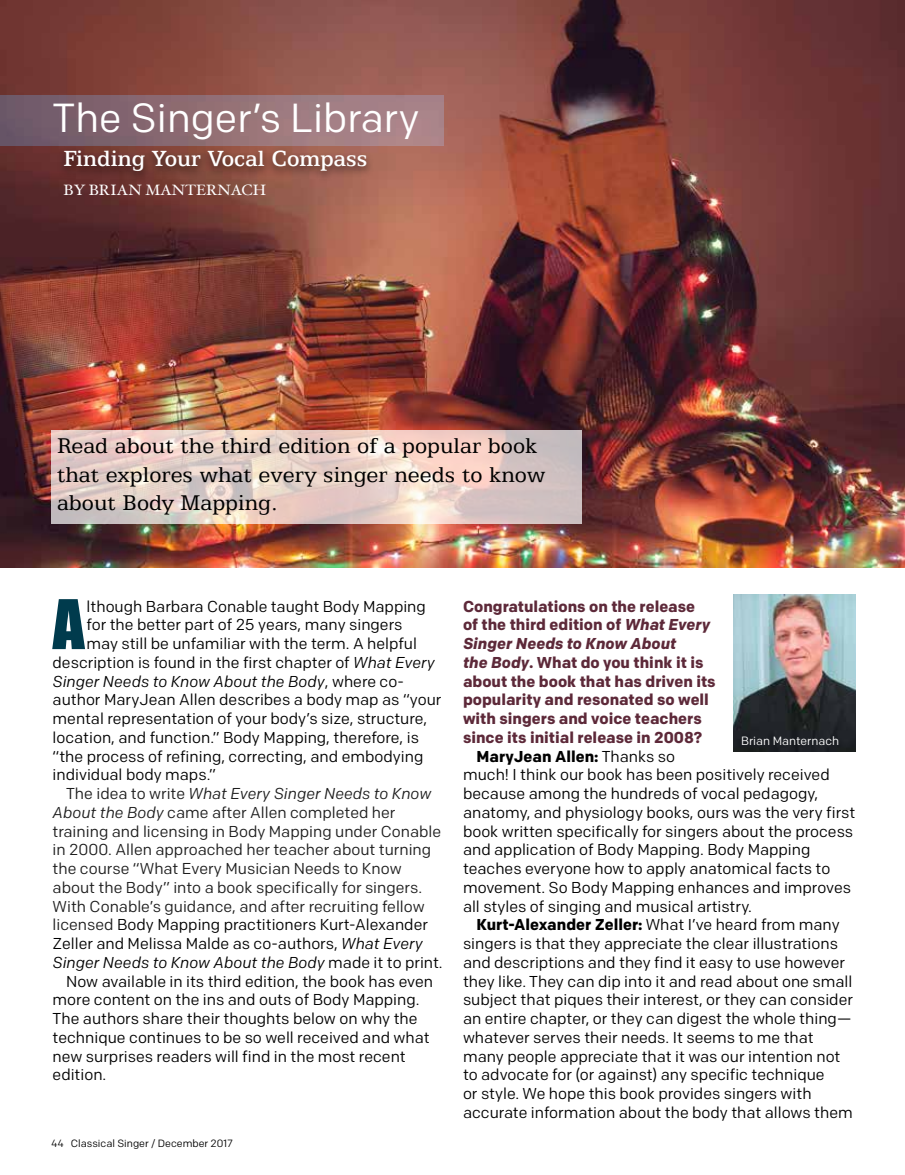
<style>
.page{position:relative;width:905px;height:1175px;background:#fff}
.page>*{position:absolute;margin:0;border:0;box-sizing:border-box;transform-origin:0 0}
.t1{font:63.15px "Impact";color:#003b4d}
.t2{font:40.5px "Colfax";color:#fff}
.t3{font:500 24.75px "Egyptian 505 BT";color:#fff}
.t4{font:24px/28.5px "Egyptian 505 BT";color:#000}
.t5{font:15.75px "Colfax";color:#000}
.t6{font:15.75px "Colfax";color:#1d1d1d}
.t7{font:700 15.75px "Colfax";color:#5d2939}
.t8{font:italic 15.75px "Colfax";color:#000}
.t9{font:700 15.75px "Colfax";color:#000}
.t10{font:italic 15.75px "Colfax";color:#1d1d1d}
.t11{font:italic 700 15.75px "Colfax";color:#5d2939}
.t12{font:15px "Hoefler Text";color:#fff}
.t13{font:12px "Colfax";color:#fff}
.t14{font:10.5px "Colfax";color:#000}
.s1{font-style:italic}
.s2{font-style:normal}
.s3{color:#1d1d1d}
.s4{font-weight:400}
</style>
<div class="page">
<img style="left:0;top:0;width:904px;height:567px">
<div style="left:57px;top:146px;width:317px;height:37px;background:#000;opacity:.6"></div>
<img style="left:733px;top:594px;width:122px;height:158px">
<div style="left:0;top:96px;width:443px;height:50px;background:linear-gradient(to right,#6d5664,#b48a8c)"></div>
<svg style="left:51px;top:430px;width:530px;height:94px;background:#e3cec7"></svg>
<h2 class="t2" style="left:53px;top:93px;width:368px">The Singer’s Library</h2>
<h3 class="t3" style="left:64px;top:144px;width:305px">Finding Your Vocal Compass</h3>
<p class="t12" style="left:64px;top:181px;width:204px">BY BRIAN MANTERNACH</p>
<h3 class="t4" style="left:57px;top:431px;width:489px">Read about the third edition of a popular book that explores what every singer needs to know about Body Mapping.</h3>
<h1 class="t1" style="left:53px;top:575px;width:34px">A</h1>
<p class="t5" style="left:87px;top:596px;width:341px">lthough Barbara Conable taught Body Mapping</p>
<p class="t5" style="left:87px;top:615px;width:317px">for the better part of 25 years, many singers</p>
<p class="t5" style="left:87px;top:634px;width:332px">may still be unfamiliar with the term. A helpful</p>
<p class="t5" style="left:53px;top:652px;width:384px">description is found in the first chapter of <span class="s1">What Every</span></p>
<p class="t8" style="left:53px;top:671px;width:353px">Singer Needs to Know About the Body<span class="s2">, where co-</span></p>
<p class="t5" style="left:53px;top:690px;width:390px">author MaryJean Allen describes a body map as “your</p>
<p class="t5" style="left:53px;top:709px;width:376px">mental representation of your body’s size, structure,</p>
<p class="t5" style="left:53px;top:727px;width:368px">location, and function.” Body Mapping, therefore, is</p>
<p class="t5" style="left:53px;top:746px;width:372px">“the process of refining, correcting, and embodying</p>
<p class="t5" style="left:53px;top:765px;width:165px">individual body maps.”</p>
<p class="t10" style="left:66px;top:784px;width:366px"><span class="s2">The idea to write</span> What Every Singer Needs to Know</p>
<p class="t6" style="left:53px;top:802px;width:344px"><span class="s1">About the Body</span> came after Allen completed her</p>
<p class="t6" style="left:53px;top:821px;width:390px">training and licensing in Body Mapping under Conable</p>
<p class="t6" style="left:53px;top:840px;width:380px">in 2000. Allen approached her teacher about turning</p>
<p class="t6" style="left:53px;top:859px;width:350px">the course “What Every Musician Needs to Know</p>
<p class="t6" style="left:53px;top:877px;width:371px">about the Body” into a book specifically for singers.</p>
<p class="t6" style="left:53px;top:896px;width:373px">With Conable’s guidance, and after recruiting fellow</p>
<p class="t5" style="left:53px;top:915px;width:377px"><span class="s3">licensed</span> Body Mapping practitioners Kurt-Alexander</p>
<p class="t5" style="left:53px;top:934px;width:372px">Zeller and Melissa Malde as co-authors, <span class="s1">What Every</span></p>
<p class="t8" style="left:53px;top:952px;width:391px">Singer Needs to Know About the Body <span class="s2">made it to print.</span></p>
<p class="t5" style="left:66px;top:971px;width:368px">Now available in its third edition, the book has even</p>
<p class="t5" style="left:53px;top:990px;width:368px">more content on the ins and outs of Body Mapping.</p>
<p class="t5" style="left:53px;top:1009px;width:366px">The authors share their thoughts below on why the</p>
<p class="t5" style="left:53px;top:1027px;width:378px">technique continues to be so well received and what</p>
<p class="t5" style="left:53px;top:1046px;width:354px">new surprises readers will find in the most recent</p>
<p class="t5" style="left:53px;top:1065px;width:55px">edition.</p>
<p class="t14" style="left:51px;top:1136px;width:183px">44 Classical Singer / December 2017</p>
<p class="t7" style="left:463px;top:596px;width:234px">Congratulations on the release</p>
<p class="t7" style="left:463px;top:615px;width:249px">of the third edition of <span class="s1">What Every</span></p>
<p class="t11" style="left:463px;top:634px;width:215px">Singer Needs to Know About</p>
<p class="t7" style="left:463px;top:652px;width:242px"><span class="s1">the Body</span>. What do you think it is</p>
<p class="t7" style="left:463px;top:671px;width:254px">about the book that has driven its</p>
<p class="t7" style="left:463px;top:690px;width:247px">popularity and resonated so well</p>
<p class="t7" style="left:463px;top:709px;width:240px">with singers and voice teachers</p>
<p class="t7" style="left:463px;top:727px;width:241px">since its initial release in 2008?</p>
<p class="t9" style="left:476px;top:746px;width:200px">MaryJean Allen: <span class="s4">Thanks so</span></p>
<p class="t5" style="left:463px;top:765px;width:368px">much! I think our book has been positively received</p>
<p class="t5" style="left:463px;top:784px;width:357px">because among the hundreds of vocal pedagogy,</p>
<p class="t5" style="left:463px;top:802px;width:394px">anatomy, and physiology books, ours was the very first</p>
<p class="t5" style="left:463px;top:821px;width:392px">book written specifically for singers about the process</p>
<p class="t5" style="left:463px;top:840px;width:349px">and application of Body Mapping. Body Mapping</p>
<p class="t5" style="left:463px;top:859px;width:369px">teaches everyone how to apply anatomical facts to</p>
<p class="t5" style="left:463px;top:877px;width:389px">movement. So Body Mapping enhances and improves</p>
<p class="t5" style="left:463px;top:896px;width:290px">all styles of singing and musical artistry.</p>
<p class="t9" style="left:476px;top:915px;width:365px">Kurt-Alexander Zeller: <span class="s4">What I’ve heard from many</span></p>
<p class="t5" style="left:463px;top:934px;width:376px">singers is that they appreciate the clear illustrations</p>
<p class="t5" style="left:463px;top:952px;width:383px">and descriptions and they find it easy to use however</p>
<p class="t5" style="left:463px;top:971px;width:391px">they like. They can dip into it and read about one small</p>
<p class="t5" style="left:463px;top:990px;width:391px">subject that piques their interest, or they can consider</p>
<p class="t5" style="left:463px;top:1009px;width:390px">an entire chapter, or they can digest the whole thing—</p>
<p class="t5" style="left:463px;top:1027px;width:352px">whatever serves their needs. It seems to me that</p>
<p class="t5" style="left:463px;top:1046px;width:379px">many people appreciate that it was our intention not</p>
<p class="t5" style="left:463px;top:1065px;width:363px">to advocate for (or against) any specific technique</p>
<p class="t5" style="left:463px;top:1083px;width:350px">or style. We hope this book provides singers with</p>
<p class="t5" style="left:463px;top:1102px;width:391px">accurate information about the body that allows them</p>
<p class="t13" style="left:741px;top:733px;width:100px">Brian Manternach</p>
</div>
